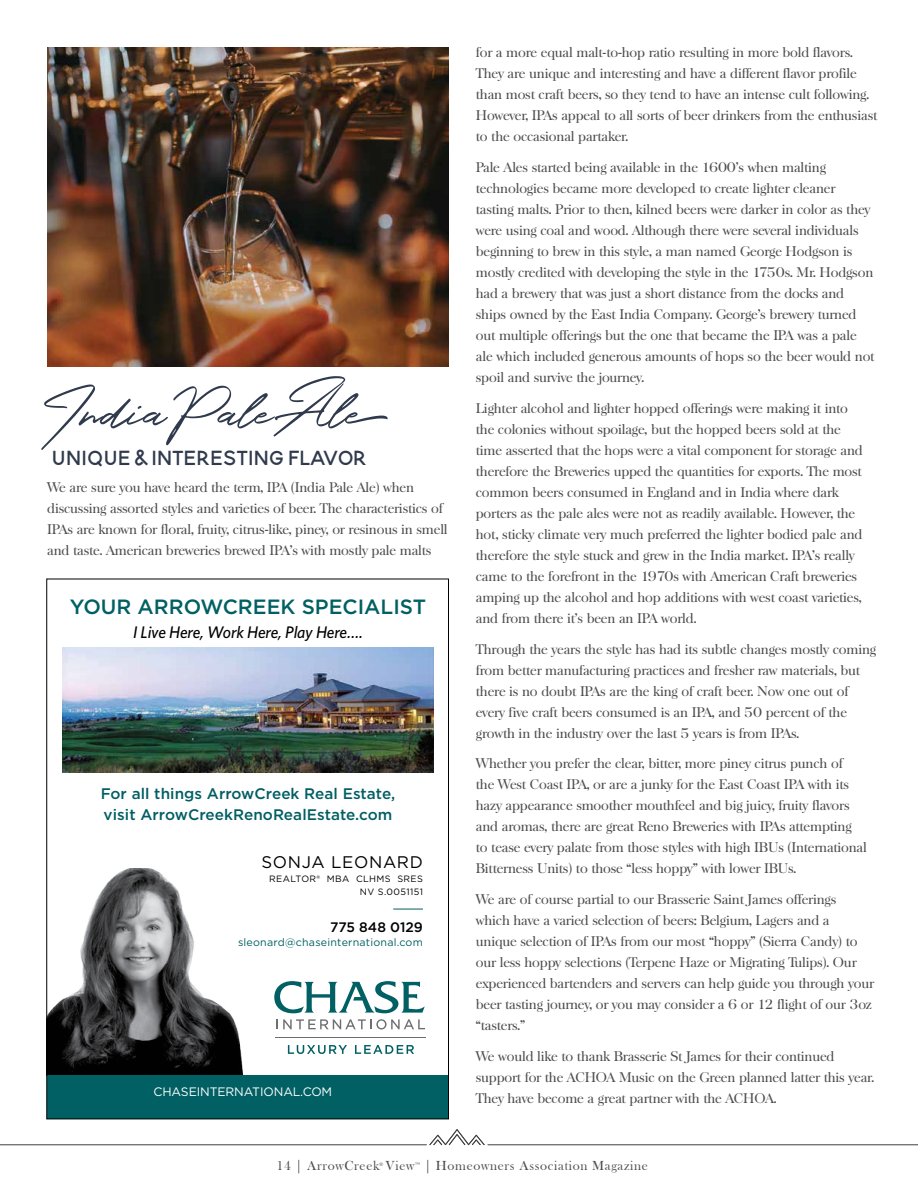
<style>
.page{position:relative;width:918px;height:1188px;background:#fff}
.page>*{position:absolute;margin:0;border:0;box-sizing:border-box;transform-origin:0 0}
.t1{font:60px "Holland";color:#303a4d}
.t2{font:36px "Blooming Elegant Sans";color:#303a4d}
.t3{font:500 20.7px "Gotham";color:#006063}
.t4{font:italic 500 16.8px "Whitney";letter-spacing:-.01em;color:#000}
.t5{font:16.8px "Gotham";letter-spacing:.04em;color:#000}
.t6{font:500 15.3px/21.5px "Gotham";letter-spacing:.005em;color:#005e63}
.t7{font:500 13.8px "Gotham";color:#000}
.t8{font:13.5px/21px "Baskerville Serial";letter-spacing:-.01em;color:#4d4d4f}
.t9{font:13.5px "Bask Old Face";letter-spacing:.05em;color:#4d4d4f}
.t10{font:12.3px "Gotham";letter-spacing:-.01em;color:#fff}
.t11{font:10.65px "Gotham";letter-spacing:.02em;color:#006063}
.t12{font:9.15px/13.8px "Gotham";letter-spacing:.04em;color:#000;text-align:right}
.t13{font:5.25px "Bask Old Face";color:#4d4d4f}
</style>
<div class="page">
<svg style="left:429px;top:1129px;width:56px;height:16px"></svg>
<hr style="left:488px;top:1144px;width:430px;height:1px;background:#414042">
<hr style="left:0;top:1144px;width:426px;height:1px;background:#414042">
<img style="left:47px;top:47px;width:402px;height:319px">
<img style="left:48px;top:647px;width:399px;height:470px">
<h1 class="t1" style="left:41px;top:366px;width:325px">IndiaPaleAle</h1>
<p class="t8" style="left:47px;top:477px;width:402px">We are sure you have heard the term, IPA (India Pale Ale) when discussing assorted styles and varieties of beer. The characteristics of IPAs are known for floral, fruity, citrus-like, piney, or resinous in smell and taste. American breweries brewed IPA’s with mostly pale malts</p>
<h2 class="t2" style="left:52px;top:431px;width:317px">unique &amp; interesting flavor</h2>
<h3 class="t3" style="left:70px;top:593px;width:358px">YOUR ARROWCREEK SPECIALIST</h3>
<p class="t4" style="left:133px;top:622px;width:231px">I Live Here, Work Here, Play Here….</p>
<p class="t6" style="left:101px;top:782px;width:296px">For all things ArrowCreek Real Estate, visit ArrowCreekRenoRealEstate.com</p>
<p class="t5" style="left:262px;top:851px;width:163px">SONJA LEONARD</p>
<p class="t12" style="left:269px;top:871px;width:155px">REALTOR® MBA CLHMS SRES<br>NV S.0051151</p>
<p class="t7" style="left:330px;top:918px;width:94px">775 848 0129</p>
<p class="t11" style="left:238px;top:935px;width:186px">sleonard@chaseinternational.com</p>
<p class="t10" style="left:154px;top:1084px;width:180px">CHASEINTERNATIONAL.COM</p>
<p class="t8" style="left:476px;top:42px;width:403px">for a more equal malt-to-hop ratio resulting in more bold flavors.<br>They are unique and interesting and have a different flavor profile than most craft beers, so they tend to have an intense cult following.<br>However, IPAs appeal to all sorts of beer drinkers from the enthusiast to the occasional partaker.</p>
<p class="t8" style="left:476px;top:157px;width:400px">Pale Ales started being available in the 1600’s when malting technologies became more developed to create lighter cleaner tasting malts. Prior to then, kilned beers were darker in color as they were using coal and wood. Although there were several individuals beginning to brew in this style, a man named George Hodgson is mostly credited with developing the style in the 1750s. Mr. Hodgson had a brewery that was just a short distance from the docks and ships owned by the East India Company. George’s brewery turned out multiple offerings but the one that became the IPA was a pale ale which included generous amounts of hops so the beer would not spoil and survive the journey.</p>
<p class="t8" style="left:476px;top:398px;width:388px">Lighter alcohol and lighter hopped offerings were making it into the colonies without spoilage, but the hopped beers sold at the time asserted that the hops were a vital component for storage and therefore the Breweries upped the quantities for exports. The most common beers consumed in England and in India where dark porters as the pale ales were not as readily available. However, the hot, sticky climate very much preferred the lighter bodied pale and therefore the style stuck and grew in the India market. IPA’s really came to the forefront in the 1970s with American Craft breweries amping up the alcohol and hop additions with west coast varieties, and from there it’s been an IPA world.</p>
<p class="t8" style="left:476px;top:638px;width:402px">Through the years the style has had its subtle changes mostly coming from better manufacturing practices and fresher raw materials, but there is no doubt IPAs are the king of craft beer. Now one out of every five craft beers consumed is an IPA, and 50 percent of the growth in the industry over the last 5 years is from IPAs.</p>
<p class="t8" style="left:476px;top:753px;width:392px">Whether you prefer the clear, bitter, more piney citrus punch of<br>the West Coast IPA, or are a junky for the East Coast IPA with its hazy appearance smoother mouthfeel and big juicy, fruity flavors and aromas, there are great Reno Breweries with IPAs attempting to tease every palate from those styles with high IBUs (International Bitterness Units) to those “less hoppy” with lower IBUs.</p>
<p class="t8" style="left:476px;top:889px;width:400px">We are of course partial to our Brasserie Saint James offerings<br>which have a varied selection of beers: Belgium, Lagers and a unique selection of IPAs from our most “hoppy” (Sierra Candy) to our less hoppy selections (Terpene Haze or Migrating Tulips). Our experienced bartenders and servers can help guide you through your beer tasting journey, or you may consider a 6 or 12 flight of our 3oz “tasters.”</p>
<p class="t8" style="left:476px;top:1046px;width:400px">We would like to thank Brasserie St James for their continued support for the ACHOA Music on the Green planned latter this year.<br>They have become a great partner with the ACHOA.</p>
<p class="t9" style="left:277px;top:1158px;width:139px">14 | ArrowCreek View</p>
<p class="t13" style="left:379px;top:1161px;width:6px">®</p>
<p class="t13" style="left:415px;top:1161px;width:6px">™</p>
<p class="t9" style="left:424px;top:1158px;width:225px">| Homeowners Association Magazine</p>
</div>
